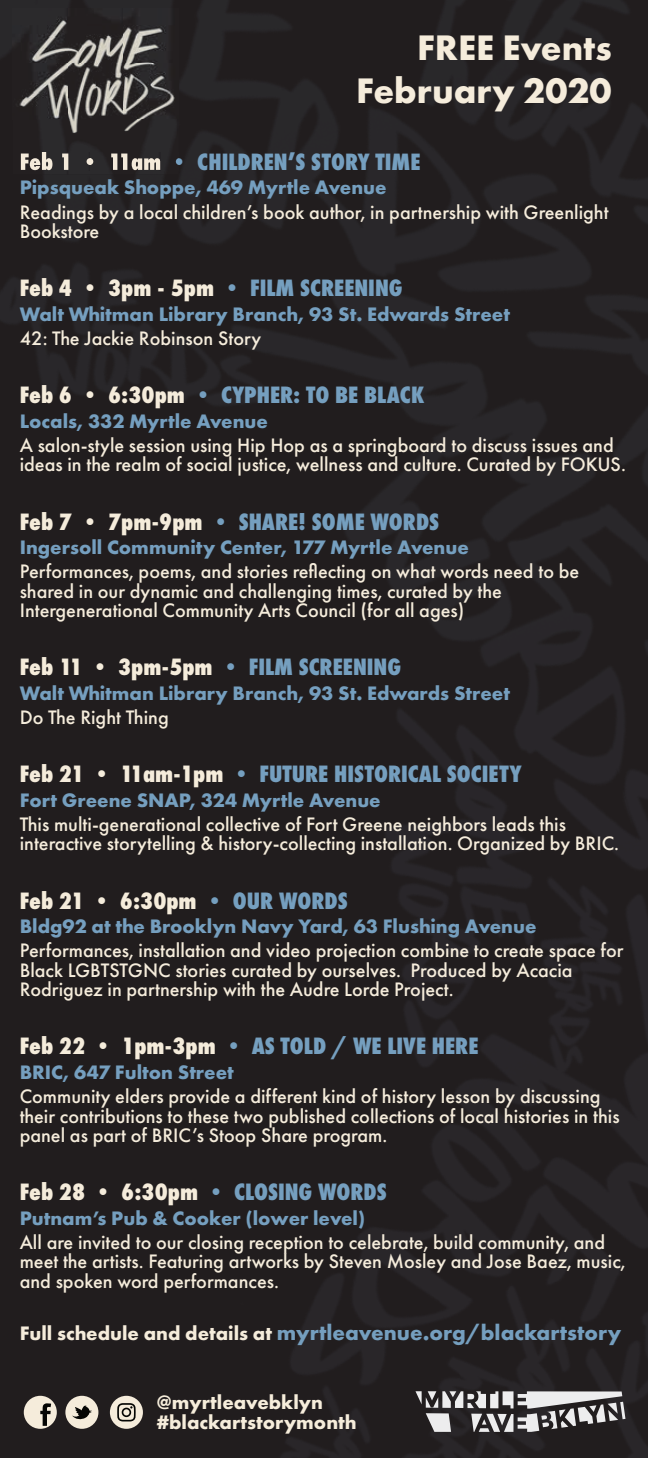
<style>
.page{position:relative;width:648px;height:1458px;background:#fff}
.page>*{position:absolute;margin:0;border:0;box-sizing:border-box;transform-origin:0 0}
.t1{font:700 36.9px/43px "Futura PT";color:#f5ecdb;text-align:right}
.t2{font:800 24.53px "Futura PT Cond";color:#759fbf}
.t3{font:800 24.53px "Futura PT Cond";color:#f5ecdb}
.t4{font:700 22.28px "Futura PT";color:#759fbf}
.t5{font:500 20.25px/19.3px "Futura PT";color:#f5ecdb}
.t6{font:700 20.25px "Futura PT";color:#759fbf}
.t7{font:700 20.25px/19.3px "Futura PT";color:#f6eddb}
.s1{color:#f5ecdb}
.s2{color:#759fbf}
.s3{font-size:20.25px;color:#f5ecdb}
</style>
<div class="page">
<img style="left:0;top:0;width:130px;height:76px">
<img style="left:130px;top:0;width:518px;height:656px">
<img style="left:567px;top:0;width:81px;height:294px">
<img style="left:50px;top:174px;width:435px;height:1284px">
<img style="left:0;top:280px;width:323px;height:1178px">
<div style="left:0;top:577px;width:242px;height:881px;background:#211d1e"></div>
<div style="left:0;top:871px;width:161px;height:587px;background:#211d1e"></div>
<img style="left:285px;top:656px;width:363px;height:618px">
<img style="left:586px;top:639px;width:62px;height:242px">
<div style="left:0;top:1165px;width:81px;height:293px;background:#211d1e"></div>
<img style="left:432px;top:1212px;width:216px;height:246px">
<img style="left:179px;top:152px;width:241px;height:18px">
<img style="left:13px;top:8px;width:166px;height:166px">
<img style="left:21px;top:152px;width:158px;height:18px">
<div style="left:65px;top:1396px;width:33px;height:33px;background:#f5ecdb;border-radius:50%"></div>
<div style="left:110px;top:1396px;width:33px;height:33px;background:#f5ecdb;border-radius:50%"></div>
<div style="left:24px;top:1396px;width:33px;height:33px;background:#f5ecdb;border-radius:50%"></div>
<svg style="left:117px;top:1403px;width:19px;height:18px"></svg>
<svg style="left:72px;top:1405px;width:20px;height:15px"></svg>
<svg style="left:40px;top:1403px;width:11px;height:23px"></svg>
<svg style="left:416px;top:1391px;width:209px;height:41px;background:#7c7a7c"></svg>
<h1 class="t1" style="left:356px;top:25px;width:257px">FREE Events<br>February 2020</h1>
<p class="t2" style="left:20px;top:147px;width:402px"><span class="s1">Feb 1 • 11am</span> • CHILDREN’S STORY TIME</p>
<p class="t6" style="left:20px;top:174px;width:368px">Pipsqueak Shoppe, 469 Myrtle Avenue</p>
<p class="t5" style="left:20px;top:202px;width:590px">Readings by a local children’s book author, in partnership with Greenlight<br>Bookstore</p>
<p class="t2" style="left:20px;top:274px;width:385px"><span class="s1">Feb 4 • 3pm - 5pm</span> • FILM SCREENING</p>
<p class="t6" style="left:20px;top:301px;width:492px">Walt Whitman Library Branch, 93 St. Edwards Street</p>
<p class="t5" style="left:20px;top:328px;width:243px">42: The Jackie Robinson Story</p>
<p class="t2" style="left:20px;top:381px;width:406px"><span class="s1">Feb 6 • 6:30pm</span> • CYPHER: TO BE BLACK</p>
<p class="t6" style="left:20px;top:408px;width:250px">Locals, 332 Myrtle Avenue</p>
<p class="t5" style="left:20px;top:435px;width:608px">A salon-style session using Hip Hop as a springboard to discuss issues and ideas in the realm of social justice, wellness and culture. Curated by FOKUS.</p>
<p class="t2" style="left:20px;top:507px;width:421px"><span class="s1">Feb 7 • 7pm-9pm</span> • SHARE! SOME WORDS</p>
<p class="t6" style="left:20px;top:534px;width:451px">Ingersoll Community Center, 177 Myrtle Avenue</p>
<p class="t5" style="left:20px;top:562px;width:561px">Performances, poems, and stories reflecting on what words need to be shared in our dynamic and challenging times, curated by the<br>Intergenerational Community Arts Council (for all ages)</p>
<p class="t2" style="left:20px;top:653px;width:383px"><span class="s1">Feb 11 • 3pm-5pm</span> • FILM SCREENING</p>
<p class="t6" style="left:20px;top:680px;width:492px">Walt Whitman Library Branch, 93 St. Edwards Street</p>
<p class="t5" style="left:20px;top:708px;width:151px">Do The Right Thing</p>
<p class="t2" style="left:20px;top:760px;width:504px"><span class="s1">Feb 21 • 11am-1pm</span> • FUTURE HISTORICAL SOCIETY</p>
<p class="t6" style="left:20px;top:787px;width:363px">Fort Greene SNAP, 324 Myrtle Avenue</p>
<p class="t5" style="left:20px;top:815px;width:601px">This multi-generational collective of Fort Greene neighbors leads this interactive storytelling &amp; history-collecting installation. Organized by BRIC.</p>
<p class="t3" style="left:20px;top:886px;width:329px">Feb 21 • 6:30pm <span class="s2">• OUR WORDS</span></p>
<p class="t6" style="left:20px;top:913px;width:518px">Bldg92 at the Brooklyn Navy Yard, 63 Flushing Avenue</p>
<p class="t5" style="left:20px;top:941px;width:605px">Performances, installation and video projection combine to create space for<br>Black LGBTSTGNC stories curated by ourselves. Produced by Acacia<br>Rodriguez in partnership with the Audre Lorde Project.</p>
<p class="t2" style="left:20px;top:1032px;width:460px"><span class="s1">Feb 22 • 1pm-3pm</span> • AS TOLD / WE LIVE HERE</p>
<p class="t6" style="left:20px;top:1059px;width:216px">BRIC, 647 Fulton Street</p>
<p class="t5" style="left:20px;top:1087px;width:601px">Community elders provide a different kind of history lesson by discussing their contributions to these two published collections of local histories in this panel as part of BRIC’s Stoop Share program.</p>
<p class="t2" style="left:20px;top:1178px;width:369px"><span class="s1">Feb 28 • 6:30pm</span> • CLOSING WORDS</p>
<p class="t6" style="left:20px;top:1205px;width:347px">Putnam’s Pub &amp; Cooker (lower level)</p>
<p class="t5" style="left:20px;top:1232px;width:607px">All are invited to our closing reception to celebrate, build community, and meet the artists. Featuring artworks by Steven Mosley and Jose Baez, music, and spoken word performances.</p>
<p class="t4" style="left:20px;top:1318px;width:603px"><span class="s3">Full schedule and details at</span> myrtleavenue.org/blackartstory</p>
<p class="t7" style="left:157px;top:1392px;width:201px">@myrtleavebklyn #blackartstorymonth</p>
</div>
